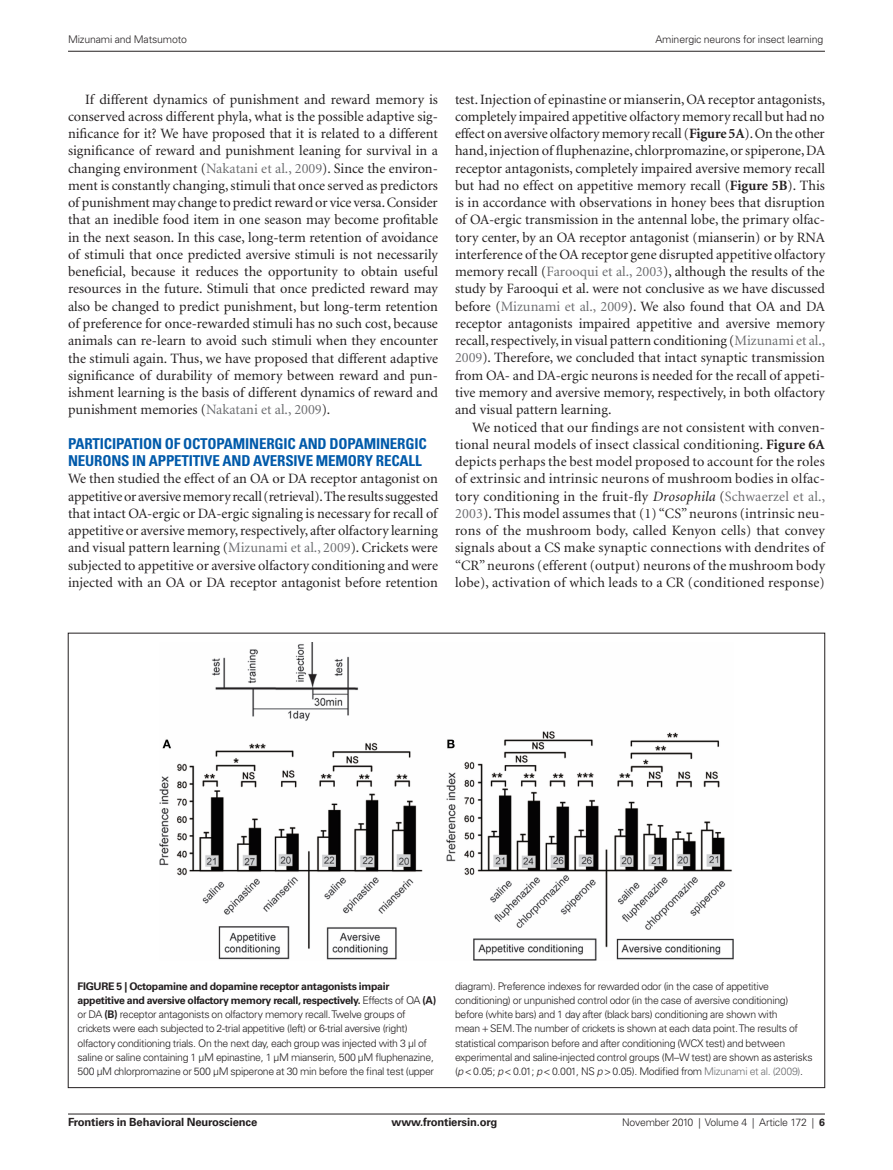
<style>
.page{position:relative;width:893px;height:1170px;background:#fff}
.page>*{position:absolute;margin:0;border:0;box-sizing:border-box;transform-origin:0 0}
.ART_tx_title1{font:700 condensed 15px/17.2px "Univers";letter-spacing:-.01em;color:#015aaa}
.ART_tx{font:14.25px/17.2px "Minion";letter-spacing:.005em;color:#231f20;text-align:justify}
.ART_tx1{font:14.25px/17.2px "Minion";color:#231f20;text-align:justify}
.t1{font:700 11.25px "Univers";letter-spacing:-.015em;color:#231f20}
.FIGURE_tx{font:300 10.5px/14.2px "Univers";letter-spacing:-.03em;color:#231f20}
.s1{color:#6c6d70}
.s2{font-weight:700}
.s3{font-style:italic}
</style>
<div class="page">
<hr style="left:68px;top:1113px;width:757px;height:1px;background:#231f20">
<hr style="left:68px;top:51px;width:757px;height:1px;background:#231f20">
<img style="left:159px;top:642px;width:574px;height:318px">
<p class="FIGURE_tx" style="left:68px;top:32px;width:120px">Mizunami and Matsumoto</p>
<p class="FIGURE_tx" style="left:655px;top:32px;width:169px">Aminergic neurons for insect learning</p>
<p class="ART_tx" style="left:68px;top:91px;width:371px;text-indent:17px">If different dynamics of punishment and reward memory is conserved across different phyla, what is the possible adaptive sig&shy;nificance for it? We have proposed that it is related to a different significance of reward and punishment leaning for survival in a changing environment (<span class="s1">Nakatani et al., 2009</span>). Since the environ&shy;ment is constantly changing, stimuli that once served as predictors of punishment may change to predict reward or vice versa. Consider that an inedible food item in one season may become profitable in the next season. In this case, long-term retention of avoidance of stimuli that once predicted aversive stimuli is not necessarily beneficial, because it reduces the opportunity to obtain useful resources in the future. Stimuli that once predicted reward may also be changed to predict punishment, but long-term retention of preference for once-rewarded stimuli has no such cost, because animals can re-learn to avoid such stimuli when they encounter the stimuli again. Thus, we have proposed that different adaptive significance of durability of memory between reward and pun&shy;ishment learning is the basis of different dynamics of reward and punishment memories (<span class="s1">Nakatani et al., 2009</span>).</p>
<p class="ART_tx_title1" style="left:68px;top:434px;width:360px">PARTICIPATION OF OCTOPAMINERGIC AND DOPAMINERGIC<br>NEURONS IN APPETITIVE AND AVERSIVE MEMORY RECALL</p>
<p class="ART_tx1" style="left:68px;top:470px;width:372px">We then studied the effect of an OA or DA receptor antagonist on appetitive or aversive memory recall (retrieval). The results suggested that intact OA-ergic or DA-ergic signaling is necessary for recall of appetitive or aversive memory, respectively, after olfactory learning and visual pattern learning (<span class="s1">Mizunami et al., 2009</span>). Crickets were subjected to appetitive or aversive olfactory conditioning and were injected with an OA or DA receptor antagonist before retention</p>
<p class="ART_tx1" style="left:455px;top:91px;width:372px">test. Injection of epinastine or mianserin, OA receptor antagonists, completely impaired appetitive olfactory memory recall but had no effect on aversive olfactory memory recall (<span class="s2">Figure 5A</span>). On the other hand, injection of fluphenazine, chlorpromazine, or spiperone, DA receptor antagonists, completely impaired aversive memory recall but had no effect on appetitive memory recall (<span class="s2">Figure 5B</span>). This is in accordance with observations in honey bees that disruption of OA-ergic transmission in the antennal lobe, the primary olfac&shy;tory center, by an OA receptor antagonist (mianserin) or by RNA interference of the OA receptor gene disrupted appetitive olfactory memory recall (<span class="s1">Farooqui et al., 2003</span>), although the results of the study by Farooqui et al. were not conclusive as we have discussed before (<span class="s1">Mizunami et al., 2009</span>). We also found that OA and DA receptor antagonists impaired appetitive and aversive memory recall, respectively, in visual pattern conditioning (<span class="s1">Mizunami et al., 2009</span>). Therefore, we concluded that intact synaptic transmission from OA- and DA-ergic neurons is needed for the recall of appeti&shy;tive memory and aversive memory, respectively, in both olfactory and visual pattern learning.</p>
<p class="ART_tx" style="left:455px;top:419px;width:372px;text-indent:17px">We noticed that our findings are not consistent with conven&shy;tional neural models of insect classical conditioning. <span class="s2">Figure 6A </span>depicts perhaps the best model proposed to account for the roles of extrinsic and intrinsic neurons of mushroom bodies in olfac&shy;tory conditioning in the fruit-fly <span class="s3">Drosophila</span> (<span class="s1">Schwaerzel et al., 2003</span>). This model assumes that (1) “CS” neurons (intrinsic neu&shy;rons of the mushroom body, called Kenyon cells) that convey signals about a CS make synaptic connections with dendrites of “CR” neurons (efferent (output) neurons of the mushroom body lobe), activation of which leads to a CR (conditioned response)</p>
<p class="FIGURE_tx" style="left:78px;top:978px;width:360px"><span class="s2">Figure 5 | Octopamine and dopamine receptor antagonists impair appetitive and aversive olfactory memory recall, respectively.</span> Effects of OA <span class="s2">(A) </span>or DA <span class="s2">(B)</span> receptor antagonists on olfactory memory recall. Twelve groups of crickets were each subjected to 2-trial appetitive (left) or 6-trial aversive (right) olfactory conditioning trials. On the next day, each group was injected with 3 μl of saline or saline containing 1 μM epinastine, 1 μM mianserin, 500 μM fluphenazine, 500 μM chlorpromazine or 500 μM spiperone at 30 min before the final test (upper</p>
<p class="FIGURE_tx" style="left:455px;top:978px;width:359px">diagram). Preference indexes for rewarded odor (in the case of appetitive conditioning) or unpunished control odor (in the case of aversive conditioning) before (white bars) and 1 day after (black bars) conditioning are shown with<br>mean SEM. The number of crickets is shown at each data point. The results of statistical comparison before and after conditioning (WCX test) and between experimental and saline-injected control groups (M–W test) are shown as asterisks (<span class="s3">p</span> 0.05; <span class="s3">p</span> 0.01; <span class="s3">p</span> 0.001, NS <span class="s3">p</span> 0.05). Modified from <span class="s1">Mizunami et al. (2009)</span>.</p>
<p class="t1" style="left:68px;top:1115px;width:191px">Frontiers in Behavioral Neuroscience</p>
<p class="t1" style="left:392px;top:1115px;width:107px">www.frontiersin.org</p>
<p class="FIGURE_tx" style="left:622px;top:1115px;width:204px">November 2010 | Volume 4 | Article 172 | <span class="s2">6</span></p>
</div>
